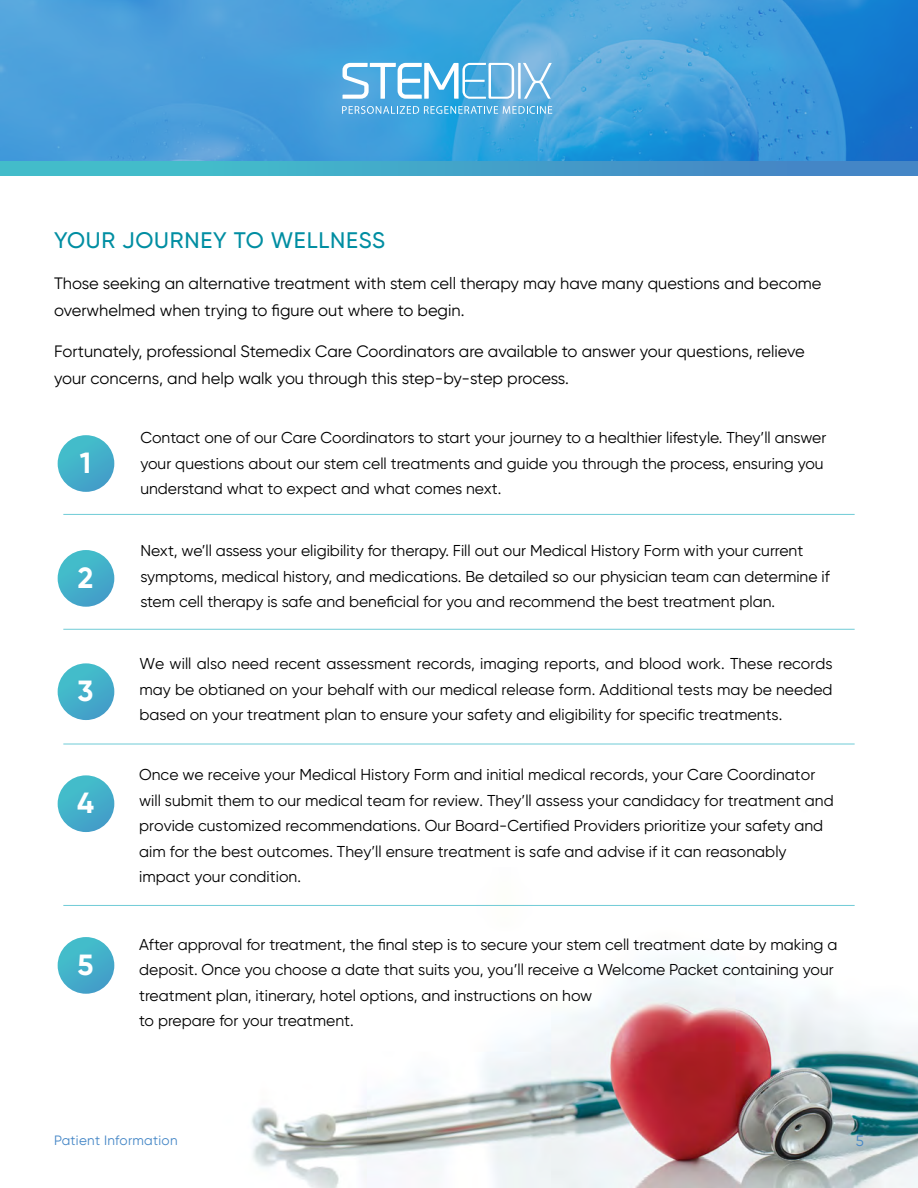
<style>
.page{position:relative;width:918px;height:1188px;background:#fff}
.page>*{position:absolute;margin:0;border:0;box-sizing:border-box;transform-origin:0 0}
.t1{font:700 29.1px "Gilroy";color:#fff}
.t2{font:500 22.5px "Gilroy";letter-spacing:.035em;color:#008ea2}
.t3{font:16.5px/27px "Gilroy";color:#000}
.t4{font:15.75px/25.5px "Gilroy";color:#000}
.t5{font:15px "Gilroy";color:#4486c6}
.t6{font:13.5px "Gilroy";letter-spacing:.02em;color:#4486c6}
</style>
<div class="page">
<img style="left:57px;top:683px;width:861px;height:505px">
<img style="left:0;top:0;width:918px;height:161px">
<svg style="left:0;top:161px;width:918px;height:15px"></svg>
<svg style="left:343px;top:63px;width:209px;height:36px"></svg>
<svg style="left:342px;top:106px;width:210px;height:8px"></svg>
<div style="left:58px;top:435px;width:56px;height:57px;background:linear-gradient(to bottom,#45c0cb,#45a1c9);border-radius:28px"></div>
<div style="left:58px;top:550px;width:56px;height:57px;background:linear-gradient(to bottom,#43bfca,#47a2ca);border-radius:28px"></div>
<div style="left:58px;top:663px;width:56px;height:57px;background:linear-gradient(to bottom,#48c1cc,#42a0c9);border-radius:28px"></div>
<div style="left:58px;top:775px;width:56px;height:57px;background:linear-gradient(to bottom,#48c1cc,#42a0c9);border-radius:28px"></div>
<div style="left:58px;top:937px;width:56px;height:57px;background:linear-gradient(to bottom,#44bfcb,#46a2ca);border-radius:28px"></div>
<hr style="left:63px;top:514px;width:792px;height:1px;background:#6fcbd6">
<hr style="left:63px;top:629px;width:792px;height:1px;background:#6fcbd6">
<hr style="left:63px;top:744px;width:792px;height:1px;background:#6fcbd6">
<hr style="left:63px;top:905px;width:792px;height:1px;background:#6fcbd6">
<h2 class="t2" style="left:54px;top:226px;width:333px">YOUR JOURNEY TO WELLNESS</h2>
<p class="t3" style="left:54px;top:270px;width:769px">Those seeking an alternative treatment with stem cell therapy may have many questions and become overwhelmed when trying to figure out where to begin.</p>
<p class="t3" style="left:54px;top:338px;width:752px">Fortunately, professional Stemedix Care Coordinators are available to answer your questions, relieve your concerns, and help walk you through this step-by-step process.</p>
<h1 class="t1" style="left:80px;top:445px;width:13px">1</h1>
<h1 class="t1" style="left:78px;top:560px;width:17px">2</h1>
<h1 class="t1" style="left:78px;top:673px;width:17px">3</h1>
<h1 class="t1" style="left:77px;top:785px;width:18px">4</h1>
<h1 class="t1" style="left:78px;top:947px;width:17px">5</h1>
<p class="t4" style="left:140px;top:425px;width:687px">Contact one of our Care Coordinators to start your journey to a healthier lifestyle. They’ll answer your questions about our stem cell treatments and guide you through the process, ensuring you understand what to expect and what comes next.</p>
<p class="t4" style="left:140px;top:538px;width:691px">Next, we’ll assess your eligibility for therapy. Fill out our Medical History Form with your current symptoms, medical history, and medications. Be detailed so our physician team can determine if stem cell therapy is safe and beneficial for you and recommend the best treatment plan.</p>
<p class="t4" style="left:139px;top:651px;width:695px;text-align:justify">We will also need recent assessment records, imaging reports, and blood work. These records may be obtianed on your behalf with our medical release form. Additional tests may be needed based on your treatment plan to ensure your safety and eligibility for specific treatments.</p>
<p class="t4" style="left:139px;top:762px;width:696px">Once we receive your Medical History Form and initial medical records, your Care Coordinator will submit them to our medical team for review. They’ll assess your candidacy for treatment and provide customized recommendations. Our Board-Certified Providers prioritize your safety and aim for the best outcomes. They’ll ensure treatment is safe and advise if it can reasonably impact your condition.</p>
<p class="t4" style="left:139px;top:931px;width:700px">After approval for treatment, the final step is to secure your stem cell treatment date by making a deposit. Once you choose a date that suits you, you’ll receive a Welcome Packet containing your treatment plan, itinerary, hotel options, and instructions on how<br>to prepare for your treatment.</p>
<p class="t6" style="left:54px;top:1132px;width:125px">Patient Information</p>
<p class="t5" style="left:856px;top:1132px;width:10px">5</p>
</div>
